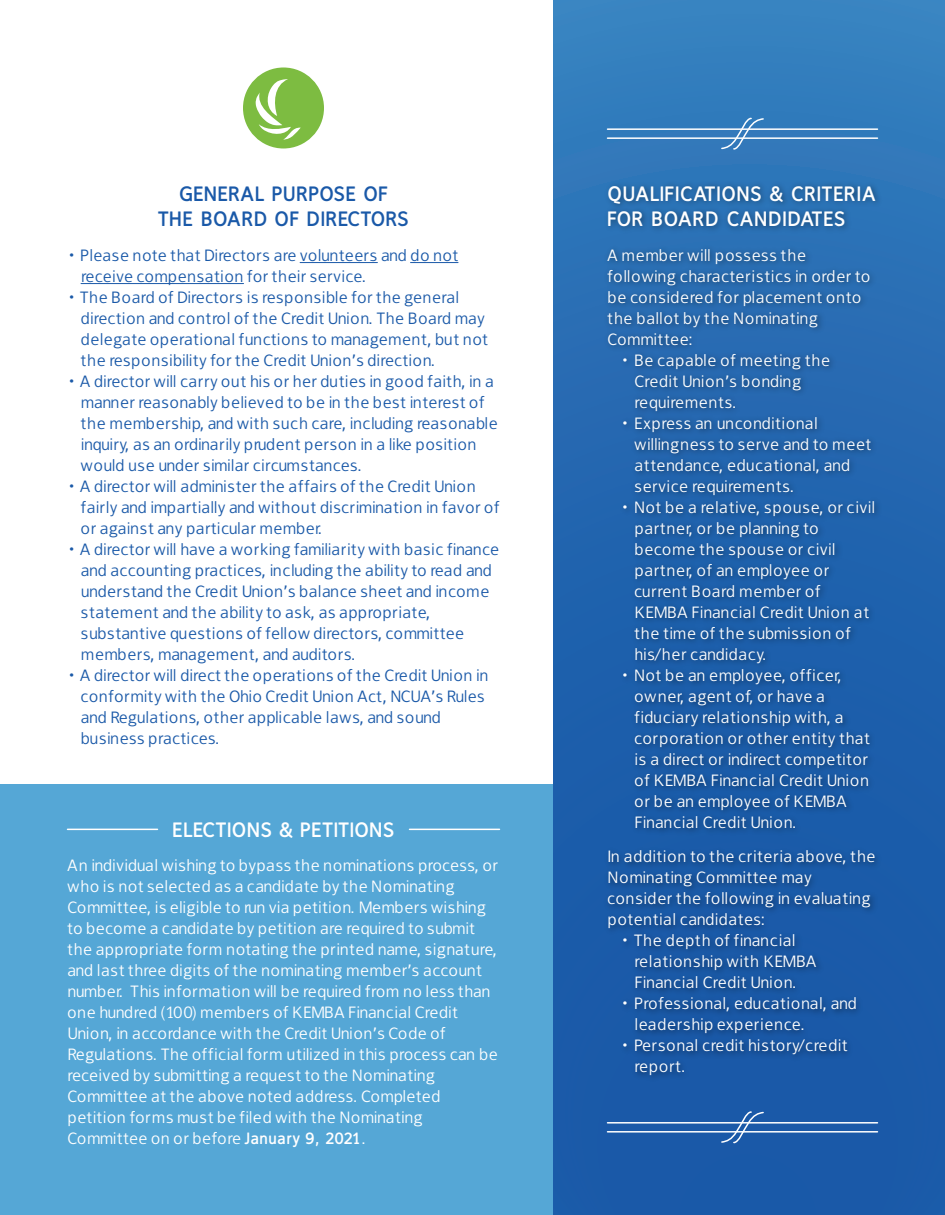
<style>
.page{position:relative;width:945px;height:1215px;background:#fff}
.page>*{position:absolute;margin:0;border:0;box-sizing:border-box;transform-origin:0 0}
.t1{font:700 21px/25.5px "Fran Klein";letter-spacing:.01em;color:#fff}
.t2{font:700 21px/25.5px "Fran Klein";color:#1a59a8;text-align:center}
.t3{font:16.5px/21px "Fran Klein";letter-spacing:.04em;color:#fff}
.t4{font:16.5px/21px "Fran Klein";letter-spacing:.03em;color:#1a59a8}
.s1{font-weight:700}
</style>
<div class="page">
<div style="left:0;top:784px;width:608px;height:431px;background:#55a7d6"></div>
<div style="left:554px;top:0;width:391px;height:1215px;background:linear-gradient(to bottom,#327bbc,#1452a4)"></div>
<hr style="left:68px;top:829px;width:90px;height:1px;background:#fff">
<hr style="left:410px;top:829px;width:90px;height:1px;background:#fff">
<svg style="left:243px;top:67px;width:81px;height:81px"></svg>
<hr style="left:300px;top:262px;width:77px;height:1px;background:#1a59a8">
<hr style="left:411px;top:262px;width:47px;height:1px;background:#1a59a8">
<hr style="left:81px;top:283px;width:163px;height:1px;background:#1a59a8">
<hr style="left:608px;top:137px;width:270px;height:2px;background:#fff">
<hr style="left:608px;top:128px;width:270px;height:2px;background:#fff">
<svg style="left:720px;top:117px;width:45px;height:33px"></svg>
<hr style="left:608px;top:1122px;width:270px;height:2px;background:#fff">
<hr style="left:608px;top:1131px;width:270px;height:2px;background:#fff">
<svg style="left:720px;top:1111px;width:45px;height:33px"></svg>
<img style="left:600px;top:176px;width:294px;height:912px">
<p class="t2" style="left:158px;top:181px;width:252px">GENERAL PURPOSE OF<br>THE BOARD OF DIRECTORS</p>
<p class="t4" style="left:81px;top:245px;width:379px;text-indent:-14px">• Please note that Directors are volunteers and do not receive compensation for their service.</p>
<p class="t4" style="left:81px;top:287px;width:408px;text-indent:-13px">• The Board of Directors is responsible for the general direction and control of the Credit Union. The Board may delegate operational functions to management, but not the responsibility for the Credit Union’s direction.</p>
<p class="t4" style="left:81px;top:371px;width:418px;text-indent:-13px">• A director will carry out his or her duties in good faith, in a manner reasonably believed to be in the best interest of the membership, and with such care, including reasonable inquiry, as an ordinarily prudent person in a like position would use under similar circumstances.</p>
<p class="t4" style="left:81px;top:476px;width:420px;text-indent:-13px">• A director will administer the affairs of the Credit Union fairly and impartially and without discrimination in favor of or against any particular member.</p>
<p class="t4" style="left:81px;top:539px;width:420px;text-indent:-13px">• A director will have a working familiarity with basic finance and accounting practices, including the ability to read and understand the Credit Union’s balance sheet and income statement and the ability to ask, as appropriate, substantive questions of fellow directors, committee members, management, and auditors.</p>
<p class="t4" style="left:81px;top:665px;width:409px;text-indent:-13px">• A director will direct the operations of the Credit Union in conformity with the Ohio Credit Union Act, NCUA’s Rules and Regulations, other applicable laws, and sound business practices.</p>
<p class="t1" style="left:172px;top:816px;width:224px">ELECTIONS &amp; PETITIONS</p>
<p class="t3" style="left:68px;top:855px;width:432px">An individual wishing to bypass the nominations process, or who is not selected as a candidate by the Nominating Committee, is eligible to run via petition. Members wishing to become a candidate by petition are required to submit the appropriate form notating the printed name, signature, and last three digits of the nominating member’s account number. This information will be required from no less than one hundred (100) members of KEMBA Financial Credit Union, in accordance with the Credit Union’s Code of Regulations. The official form utilized in this process can be received by submitting a request to the Nominating Committee at the above noted address. Completed petition forms must be filed with the Nominating Committee on or before <span class="s1">January 9, 2021</span>.</p>
<p class="t1" style="left:608px;top:181px;width:269px">QUALIFICATIONS &amp; CRITERIA<br>FOR BOARD CANDIDATES</p>
<p class="t3" style="left:608px;top:244px;width:264px">A member will possess the following characteristics in order to be considered for placement onto the ballot by the Nominating<br>Committee:</p>
<p class="t3" style="left:634px;top:349px;width:197px;text-indent:-13px">• Be capable of meeting the<br>Credit Union’s bonding requirements.</p>
<p class="t3" style="left:634px;top:412px;width:238px;text-indent:-13px">• Express an unconditional willingness to serve and to meet attendance, educational, and service requirements.</p>
<p class="t3" style="left:634px;top:497px;width:242px;text-indent:-13px">• Not be a relative, spouse, or civil partner, or be planning to become the spouse or civil partner, of an employee or current Board member of<br>KEMBA Financial Credit Union at the time of the submission of his/her candidacy.</p>
<p class="t3" style="left:634px;top:665px;width:237px;text-indent:-13px">• Not be an employee, officer, owner, agent of, or have a fiduciary relationship with, a corporation or other entity that is a direct or indirect competitor of KEMBA Financial Credit Union or be an employee of KEMBA<br>Financial Credit Union.</p>
<p class="t3" style="left:608px;top:846px;width:270px">In addition to the criteria above, the<br>Nominating Committee may consider the following in evaluating potential candidates:</p>
<p class="t3" style="left:634px;top:930px;width:183px;text-indent:-13px">• The depth of financial relationship with KEMBA<br>Financial Credit Union.</p>
<p class="t3" style="left:634px;top:993px;width:224px;text-indent:-13px">• Professional, educational, and leadership experience.</p>
<p class="t3" style="left:634px;top:1035px;width:215px;text-indent:-13px">• Personal credit history/credit report.</p>
</div>
